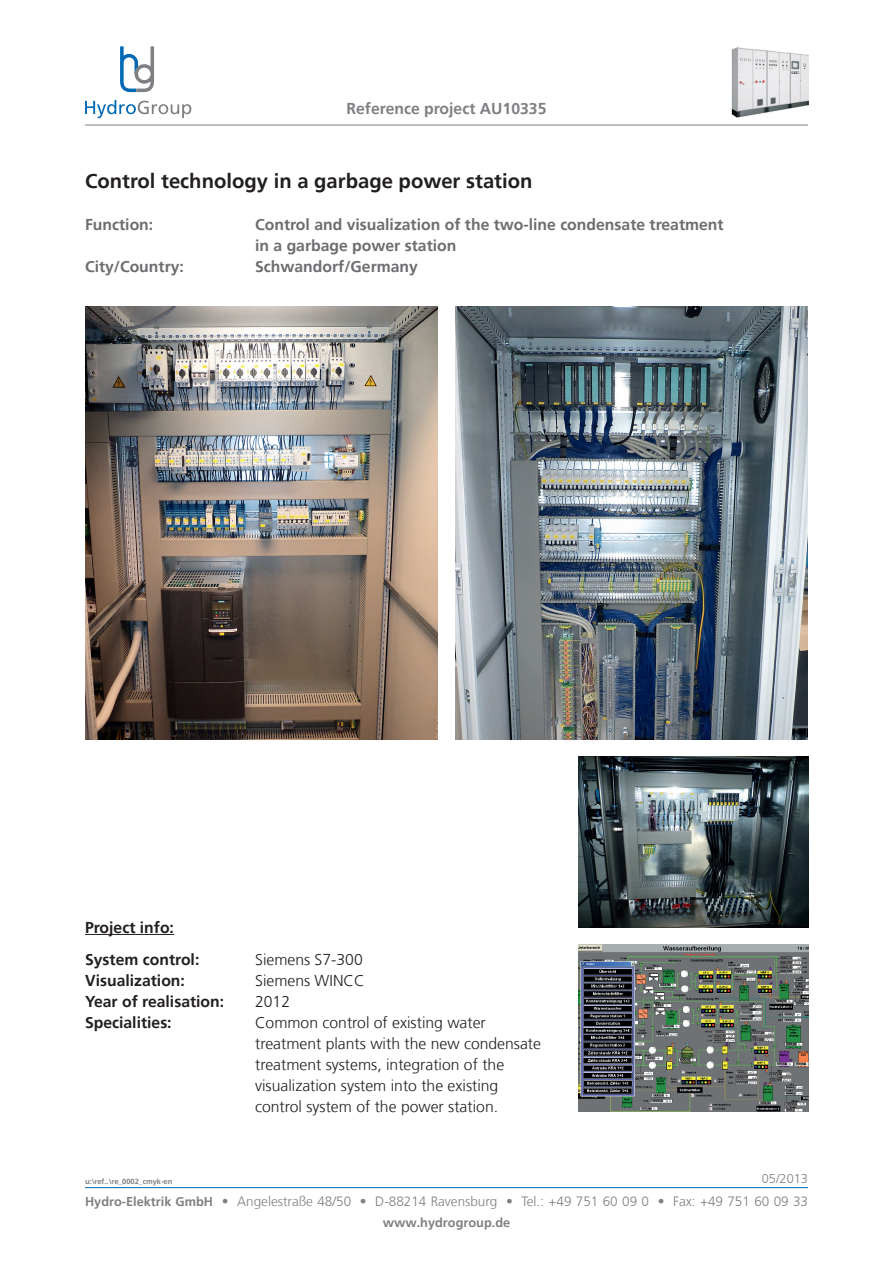
<style>
.page{position:relative;width:893px;height:1263px;background:#fff}
.page>*{position:absolute;margin:0;border:0;box-sizing:border-box;transform-origin:0 0}
.t1{font:700 20.25px "Frutiger";color:#231f20}
.t2{font:300 15.75px/21px "Frutiger";color:#231f20}
.t3{font:700 15.75px/21px "Frutiger";color:#6c6d70}
.t4{font:700 15.75px/31.5px "Frutiger";color:#231f20}
.t5{font:700 15.75px "Frutiger";color:#7e8083}
.t6{font:300 13.5px "Frutiger";color:#7e8083}
.t7{font:700 12.75px "Frutiger";color:#7e8083}
.t8{font:300 12.75px "Frutiger";color:#7e8083}
.t9{font:700 7.5px "Frutiger";color:#7e8083}
.s1{font-weight:700;font-size:12.75px}
</style>
<div class="page">
<hr style="left:85px;top:1187px;width:723px;height:1px;background:#0168b3">
<svg style="left:85px;top:100px;width:106px;height:18px"></svg>
<svg style="left:120px;top:46px;width:34px;height:46px"></svg>
<hr style="left:85px;top:125px;width:723px;height:1px;background:#7e8083">
<img style="left:731px;top:47px;width:78px;height:71px">
<img style="left:578px;top:944px;width:230px;height:168px">
<img style="left:578px;top:757px;width:230px;height:170px">
<img style="left:85px;top:306px;width:353px;height:434px">
<img style="left:455px;top:306px;width:353px;height:434px">
<hr style="left:85px;top:934px;width:89px;height:1px;background:#231f20">
<p class="t5" style="left:347px;top:99px;width:201px">Reference project AU10335</p>
<p class="t1" style="left:85px;top:169px;width:449px">Control technology in a garbage power station</p>
<p class="t3" style="left:85px;top:214px;width:70px">Function:</p>
<p class="t3" style="left:255px;top:214px;width:470px">Control and visualization of the two-line condensate treatment in a garbage power station</p>
<p class="t3" style="left:85px;top:256px;width:100px">City/Country:</p>
<p class="t3" style="left:255px;top:256px;width:164px">Schwandorf/Germany</p>
<p class="t4" style="left:85px;top:912px;width:116px">Project info:<br>System control:</p>
<p class="t2" style="left:255px;top:949px;width:109px">Siemens S7-300</p>
<p class="t4" style="left:85px;top:964px;width:101px">Visualization:</p>
<p class="t2" style="left:255px;top:970px;width:111px">Siemens WINCC</p>
<p class="t4" style="left:85px;top:985px;width:141px">Year of realisation:</p>
<p class="t2" style="left:255px;top:991px;width:37px">2012</p>
<p class="t4" style="left:85px;top:1006px;width:88px">Specialities:</p>
<p class="t2" style="left:255px;top:1012px;width:287px">Common control of existing water treatment plants with the new condensate treatment systems, integration of the visualization system into the existing control system of the power station.</p>
<p class="t9" style="left:85px;top:1176px;width:89px">u:\ref..\re_0002_cmyk-en</p>
<p class="t8" style="left:762px;top:1171px;width:48px">05/2013</p>
<p class="t6" style="left:85px;top:1194px;width:724px"><span class="s1">Hydro-Elektrik GmbH</span> • Angelestraße 48/50 • D-88214 Ravensburg • Tel.: +49 751 60 09 0 • Fax: +49 751 60 09 33</p>
<p class="t7" style="left:383px;top:1215px;width:129px">www.hydrogroup.de</p>
</div>
